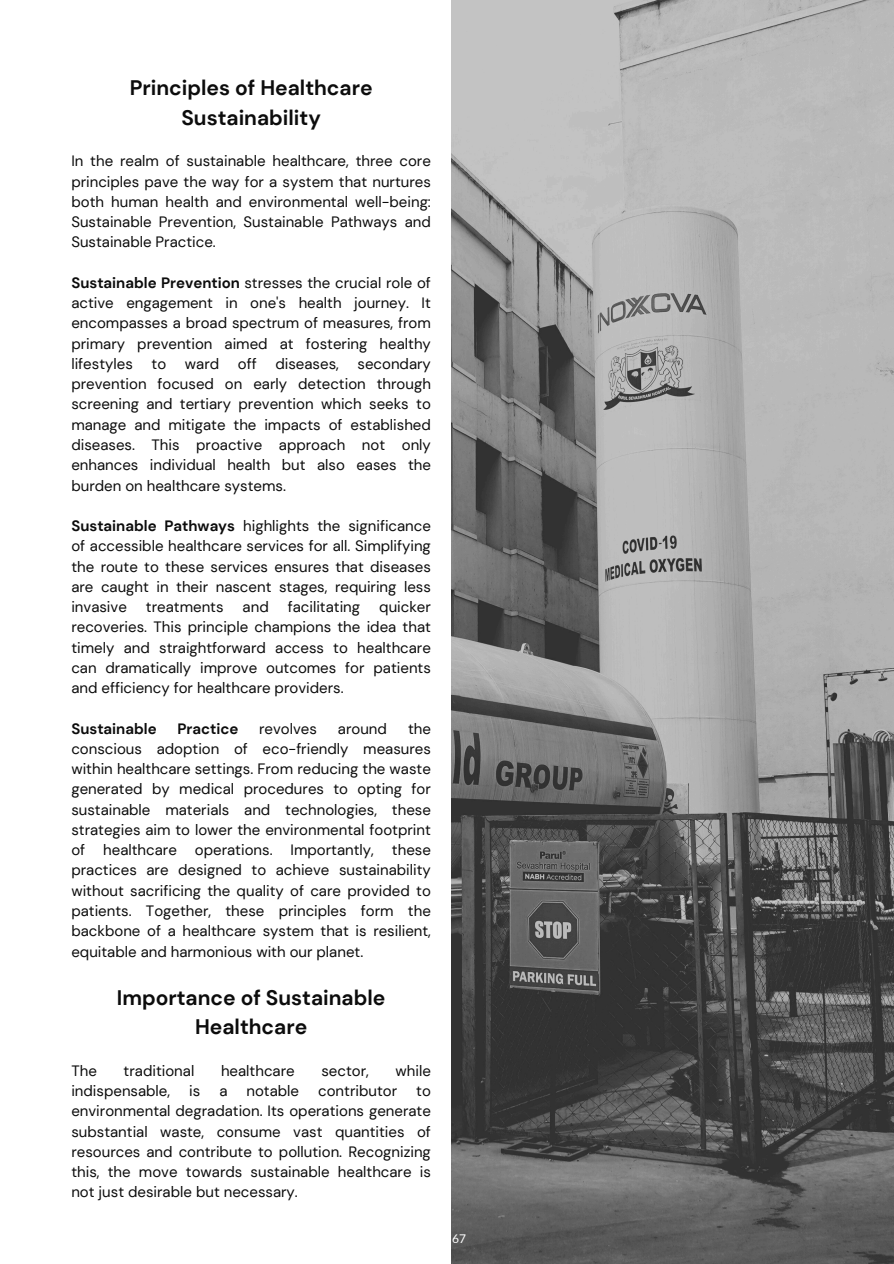
<style>
.page{position:relative;width:894px;height:1264px;background:#fff}
.page>*{position:absolute;margin:0;border:0;box-sizing:border-box;transform-origin:0 0}
.t1{font:700 21px/29.2px "DM Sans";color:#0c0c0c;text-align:center}
.t2{font:15px/20.2px "DM Sans";color:#0c0c0c;text-align:justify}
.t3{font:700 15px "DM Sans";color:#0c0c0c}
.t4{font:12px "Lato";color:#fff}
.s1{font-weight:700}
</style>
<div class="page">
<img style="left:452px;top:0;width:441px;height:1263px">
<h1 class="t1" style="left:130px;top:74px;width:244px">Principles of Healthcare<br>Sustainability</h1>
<p class="t2" style="left:71px;top:151px;width:361px">In the realm of sustainable healthcare, three core principles pave the way for a system that nurtures both human health and environmental well-being:<br>Sustainable Prevention, Sustainable Pathways and Sustainable Practice.</p>
<p class="t2" style="left:71px;top:273px;width:361px"><span class="s1">Sustainable Prevention</span> stresses the crucial role of active engagement in one's health journey. It encompasses a broad spectrum of measures, from primary prevention aimed at fostering healthy lifestyles to ward off diseases, secondary prevention focused on early detection through screening and tertiary prevention which seeks to manage and mitigate the impacts of established diseases. This proactive approach not only enhances individual health but also eases the burden on healthcare systems.</p>
<p class="t2" style="left:71px;top:516px;width:361px"><span class="s1">Sustainable Pathways</span> highlights the significance of accessible healthcare services for all. Simplifying the route to these services ensures that diseases are caught in their nascent stages, requiring less invasive</p>
<p class="t2" style="left:71px;top:597px;width:361px;text-indent:308px">quicker recoveries. This principle champions the idea that timely and straightforward access to healthcare can dramatically improve outcomes for patients and efficiency for healthcare providers.</p>
<p class="t3" style="left:71px;top:718px;width:87px">Sustainable</p>
<p class="t3" style="left:177px;top:718px;width:62px">Practice</p>
<p class="t2" style="left:259px;top:718px;width:59px">revolves</p>
<p class="t2" style="left:338px;top:718px;width:51px">around</p>
<p class="t2" style="left:146px;top:597px;width:79px">treatments</p>
<p class="t2" style="left:242px;top:597px;width:28px">and</p>
<p class="t2" style="left:288px;top:597px;width:74px">facilitating</p>
<p class="t2" style="left:71px;top:718px;width:361px;text-indent:336px">the conscious adoption of eco-friendly measures within healthcare settings. From reducing the waste generated by medical procedures to opting for sustainable materials and technologies, these strategies aim to lower the environmental footprint of healthcare operations. Importantly, these practices are designed to achieve sustainability without sacrificing the quality of care provided to patients. Together, these principles form the backbone of a healthcare system that is resilient, equitable and harmonious with our planet.</p>
<h1 class="t1" style="left:117px;top:983px;width:270px">Importance of Sustainable<br>Healthcare</h1>
<p class="t2" style="left:71px;top:1060px;width:27px">The</p>
<p class="t2" style="left:124px;top:1060px;width:72px">traditional</p>
<p class="t2" style="left:221px;top:1060px;width:75px">healthcare</p>
<p class="t2" style="left:321px;top:1060px;width:49px">sector,</p>
<p class="t2" style="left:395px;top:1060px;width:37px">while</p>
<p class="t2" style="left:71px;top:1080px;width:100px">indispensable,</p>
<p class="t2" style="left:189px;top:1080px;width:13px">is</p>
<p class="t2" style="left:219px;top:1080px;width:10px">a</p>
<p class="t2" style="left:246px;top:1080px;width:54px">notable</p>
<p class="t2" style="left:318px;top:1080px;width:80px">contributor</p>
<p class="t2" style="left:71px;top:1080px;width:361px;text-indent:345px">to environmental degradation. Its operations generate substantial waste, consume vast quantities of resources and contribute to pollution. Recognizing this, the move towards sustainable healthcare is not just desirable but necessary.</p>
<p class="t4" style="left:452px;top:1230px;width:15px">67</p>
</div>
